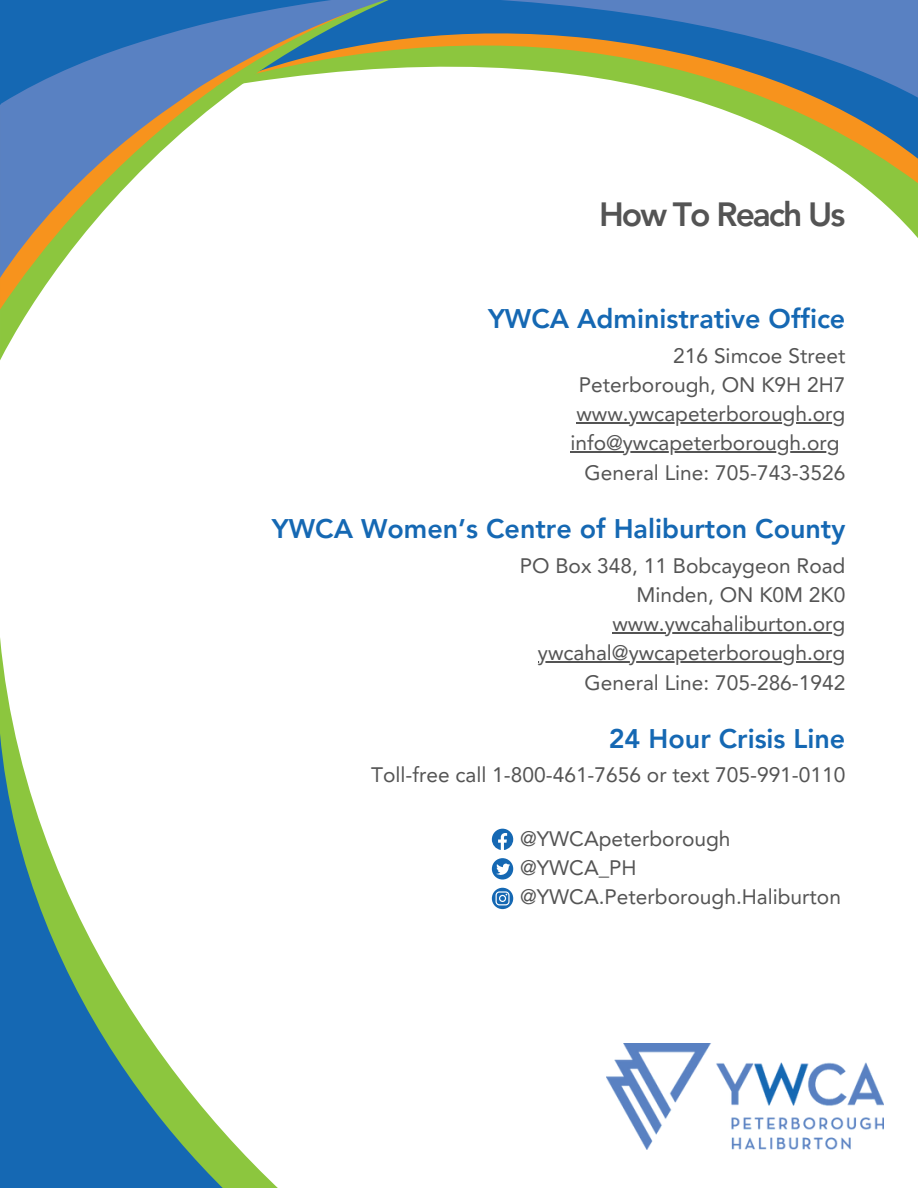
<style>
.page{position:relative;width:918px;height:1188px;background:#fff}
.page>*{position:absolute;margin:0;border:0;box-sizing:border-box;transform-origin:0 0}
.t1{font:800 33.6px "Avenir LT Pro";letter-spacing:-.06em;color:#545454}
.t2{font:800 26.85px "Avenir LT Pro";color:#1568b3}
.t3{font:21px "Avenir LT Pro";color:#545454}
</style>
<div class="page">
<svg style="left:394px;top:0;width:524px;height:211px"></svg>
<svg style="left:0;top:0;width:394px;height:360px"></svg>
<svg style="left:0;top:278px;width:389px;height:32px"></svg>
<svg style="left:0;top:0;width:389px;height:278px"></svg>
<svg style="left:0;top:0;width:348px;height:105px;background:#5688b0"></svg>
<svg style="left:465px;top:0;width:453px;height:98px;background:#6e929d"></svg>
<svg style="left:1px;top:733px;width:277px;height:455px"></svg>
<img style="left:606px;top:1043px;width:277px;height:106px">
<hr style="left:576px;top:422px;width:269px;height:1px;background:#545454">
<hr style="left:571px;top:452px;width:269px;height:1px;background:#545454">
<hr style="left:612px;top:632px;width:233px;height:1px;background:#545454">
<hr style="left:538px;top:661px;width:307px;height:2px;background:#545454">
<svg style="left:492px;top:829px;width:21px;height:21px"></svg>
<svg style="left:492px;top:858px;width:21px;height:22px"></svg>
<svg style="left:492px;top:888px;width:21px;height:21px"></svg>
<p class="t1" style="left:599px;top:200px;width:248px">How To Reach Us</p>
<p class="t2" style="left:488px;top:307px;width:359px">YWCA Administrative Office</p>
<p class="t3" style="left:673px;top:347px;width:174px">216 Simcoe Street</p>
<p class="t3" style="left:579px;top:376px;width:268px">Peterborough, ON K9H 2H7</p>
<p class="t3" style="left:576px;top:405px;width:271px">www.ywcapeterborough.org</p>
<p class="t3" style="left:571px;top:435px;width:271px">info@ywcapeterborough.org</p>
<p class="t3" style="left:585px;top:464px;width:262px">General Line: 705-743-3526</p>
<p class="t2" style="left:272px;top:518px;width:575px">YWCA Women’s Centre of Haliburton County</p>
<p class="t3" style="left:520px;top:557px;width:327px">PO Box 348, 11 Bobcaygeon Road</p>
<p class="t3" style="left:637px;top:586px;width:210px">Minden, ON K0M 2K0</p>
<p class="t3" style="left:612px;top:615px;width:234px">www.ywcahaliburton.org</p>
<p class="t3" style="left:538px;top:644px;width:309px">ywcahal@ywcapeterborough.org</p>
<p class="t3" style="left:585px;top:674px;width:262px">General Line: 705-286-1942</p>
<p class="t2" style="left:609px;top:727px;width:238px">24 Hour Crisis Line</p>
<p class="t3" style="left:371px;top:766px;width:476px">Toll-free call 1-800-461-7656 or text 705-991-0110</p>
<p class="t3" style="left:520px;top:830px;width:212px">@YWCApeterborough</p>
<p class="t3" style="left:520px;top:859px;width:118px">@YWCA_PH</p>
<p class="t3" style="left:520px;top:888px;width:323px">@YWCA.Peterborough.Haliburton</p>
</div>
